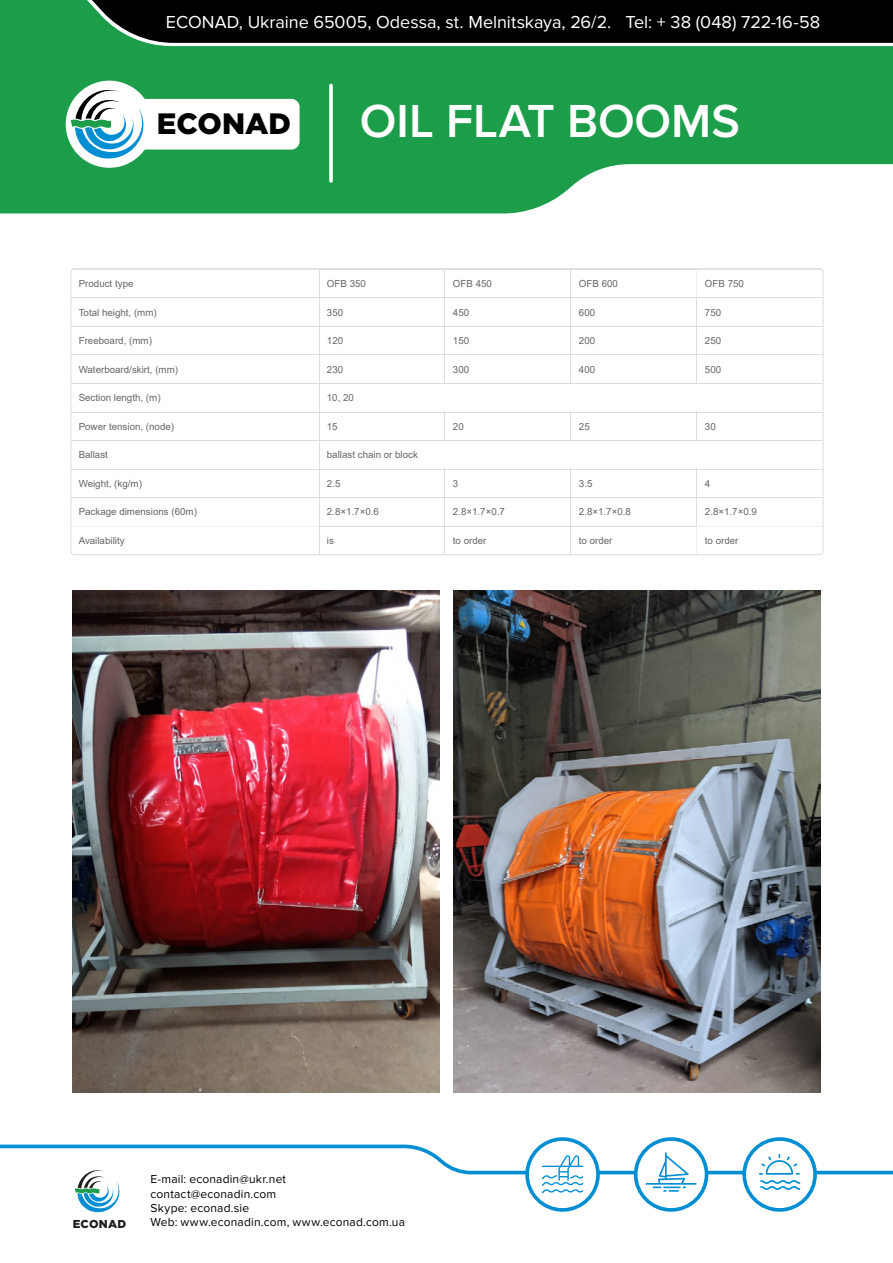
<style>
.page{position:relative;width:893px;height:1263px;background:#fff}
.page>*{position:absolute;margin:0;border:0;box-sizing:border-box;transform-origin:0 0}
.t1{font:600 48px "Proxima Nova";color:#fff}
.t2{font:900 29.4px "Gotham Pro";color:#000}
.t3{font:18px "Proxima Nova";color:#fff}
.t4{font:12px/14.4px "Proxima Nova";letter-spacing:.015em;color:#000}
.t5{font:900 11.55px "Gotham Pro";letter-spacing:.025em;color:#231f20}
.t6{font:9.75px "Arial";color:#666}
</style>
<div class="page">
<img style="left:73px;top:590px;width:366px;height:503px">
<img style="left:454px;top:590px;width:366px;height:503px">
<svg style="left:0;top:0;width:893px;height:213px;fill:#1b9d49"></svg>
<svg style="left:0;top:1144px;width:893px;height:46px"></svg>
<svg style="left:525px;top:1137px;width:75px;height:75px"></svg>
<svg style="left:634px;top:1137px;width:74px;height:75px"></svg>
<svg style="left:742px;top:1137px;width:75px;height:75px"></svg>
<svg style="left:329px;top:85px;width:4px;height:96px"></svg>
<svg style="left:75px;top:1167px;width:48px;height:46px"></svg>
<div style="left:66px;top:81px;width:87px;height:87px;background:#fff;border-radius:50%"></div>
<svg style="left:71px;top:85px;width:229px;height:76px"></svg>
<svg style="left:70px;top:268px;width:754px;height:287px"></svg>
<hr style="left:319px;top:269px;width:125px;height:1px;background:#ddd">
<hr style="left:444px;top:269px;width:126px;height:1px;background:#ddd">
<hr style="left:570px;top:269px;width:127px;height:1px;background:#ddd">
<hr style="left:319px;top:297px;width:125px;height:1px;background:#ddd">
<hr style="left:444px;top:297px;width:126px;height:1px;background:#ddd">
<hr style="left:570px;top:297px;width:127px;height:1px;background:#ddd">
<hr style="left:319px;top:326px;width:125px;height:1px;background:#ddd">
<hr style="left:444px;top:326px;width:126px;height:1px;background:#ddd">
<hr style="left:570px;top:326px;width:127px;height:1px;background:#ddd">
<hr style="left:319px;top:355px;width:125px;height:1px;background:#ddd">
<hr style="left:444px;top:355px;width:126px;height:1px;background:#ddd">
<svg style="left:444px;top:270px;width:1px;height:113px"></svg>
<hr style="left:570px;top:355px;width:127px;height:1px;background:#ddd">
<svg style="left:570px;top:270px;width:1px;height:113px"></svg>
<svg style="left:697px;top:269px;width:126px;height:114px"></svg>
<hr style="left:319px;top:383px;width:504px;height:1px;background:#ddd">
<hr style="left:319px;top:412px;width:125px;height:1px;background:#ddd">
<hr style="left:444px;top:412px;width:126px;height:1px;background:#ddd">
<svg style="left:444px;top:413px;width:1px;height:27px"></svg>
<hr style="left:570px;top:412px;width:127px;height:1px;background:#ddd">
<svg style="left:570px;top:413px;width:1px;height:27px"></svg>
<hr style="left:697px;top:412px;width:126px;height:1px;background:#ddd">
<svg style="left:697px;top:413px;width:1px;height:27px"></svg>
<hr style="left:319px;top:440px;width:504px;height:1px;background:#ddd">
<hr style="left:319px;top:469px;width:125px;height:1px;background:#ddd">
<hr style="left:444px;top:469px;width:126px;height:1px;background:#ddd">
<hr style="left:570px;top:469px;width:127px;height:1px;background:#ddd">
<hr style="left:697px;top:469px;width:126px;height:1px;background:#ddd">
<hr style="left:319px;top:497px;width:125px;height:1px;background:#ddd">
<hr style="left:444px;top:497px;width:126px;height:1px;background:#ddd">
<hr style="left:570px;top:497px;width:127px;height:1px;background:#ddd">
<hr style="left:697px;top:497px;width:126px;height:1px;background:#ddd">
<hr style="left:319px;top:526px;width:125px;height:1px;background:#ddd">
<svg style="left:71px;top:269px;width:249px;height:285px"></svg>
<hr style="left:444px;top:526px;width:126px;height:1px;background:#ddd">
<svg style="left:444px;top:470px;width:1px;height:84px"></svg>
<hr style="left:570px;top:526px;width:127px;height:1px;background:#ddd">
<svg style="left:570px;top:470px;width:1px;height:84px"></svg>
<hr style="left:697px;top:526px;width:126px;height:1px;background:#ddd">
<svg style="left:697px;top:470px;width:1px;height:84px"></svg>
<h3 class="t3" style="left:166px;top:11px;width:656px">ECONAD, Ukraine 65005, Odessa, st. Melnitskaya, 26/2. Tel: + 38 (048) 722-16-58</h3>
<h2 class="t2" style="left:157px;top:107px;width:136px">ECONAD</h2>
<h1 class="t1" style="left:360px;top:93px;width:382px">OIL FLAT BOOMS</h1>
<p class="t6" style="left:79px;top:277px;width:56px">Product type</p>
<p class="t6" style="left:327px;top:277px;width:41px">OFB 350</p>
<p class="t6" style="left:453px;top:277px;width:41px">OFB 450</p>
<p class="t6" style="left:579px;top:277px;width:41px">OFB 600</p>
<p class="t6" style="left:705px;top:277px;width:41px">OFB 750</p>
<p class="t6" style="left:79px;top:305px;width:80px">Total height, (mm)</p>
<p class="t6" style="left:327px;top:305px;width:18px">350</p>
<p class="t6" style="left:453px;top:305px;width:18px">450</p>
<p class="t6" style="left:579px;top:305px;width:18px">600</p>
<p class="t6" style="left:705px;top:305px;width:18px">750</p>
<p class="t6" style="left:79px;top:334px;width:75px">Freeboard, (mm)</p>
<p class="t6" style="left:327px;top:334px;width:18px">120</p>
<p class="t6" style="left:453px;top:334px;width:18px">150</p>
<p class="t6" style="left:579px;top:334px;width:18px">200</p>
<p class="t6" style="left:705px;top:334px;width:18px">250</p>
<p class="t6" style="left:79px;top:362px;width:101px">Waterboard/skirt, (mm)</p>
<p class="t6" style="left:327px;top:362px;width:18px">230</p>
<p class="t6" style="left:453px;top:362px;width:18px">300</p>
<p class="t6" style="left:579px;top:362px;width:18px">400</p>
<p class="t6" style="left:705px;top:362px;width:18px">500</p>
<p class="t6" style="left:79px;top:391px;width:83px">Section length, (m)</p>
<p class="t6" style="left:327px;top:391px;width:29px">10, 20</p>
<p class="t6" style="left:79px;top:419px;width:97px">Power tension, (node)</p>
<p class="t6" style="left:327px;top:419px;width:12px">15</p>
<p class="t6" style="left:453px;top:419px;width:12px">20</p>
<p class="t6" style="left:579px;top:419px;width:12px">25</p>
<p class="t6" style="left:705px;top:419px;width:12px">30</p>
<p class="t6" style="left:79px;top:448px;width:31px">Ballast</p>
<p class="t6" style="left:327px;top:448px;width:93px">ballast chain or block</p>
<p class="t6" style="left:79px;top:477px;width:65px">Weight, (kg/m)</p>
<p class="t6" style="left:327px;top:477px;width:15px">2.5</p>
<p class="t6" style="left:453px;top:477px;width:7px">3</p>
<p class="t6" style="left:579px;top:477px;width:15px">3.5</p>
<p class="t6" style="left:705px;top:477px;width:7px">4</p>
<p class="t6" style="left:79px;top:505px;width:120px">Package dimensions (60m)</p>
<p class="t6" style="left:327px;top:505px;width:54px">2.8×1.7×0.6</p>
<p class="t6" style="left:453px;top:505px;width:54px">2.8×1.7×0.7</p>
<p class="t6" style="left:579px;top:505px;width:54px">2.8×1.7×0.8</p>
<p class="t6" style="left:705px;top:505px;width:54px">2.8×1.7×0.9</p>
<p class="t6" style="left:79px;top:534px;width:47px">Availability</p>
<p class="t6" style="left:327px;top:534px;width:9px">is</p>
<p class="t6" style="left:453px;top:534px;width:35px">to order</p>
<p class="t6" style="left:579px;top:534px;width:35px">to order</p>
<p class="t6" style="left:705px;top:534px;width:35px">to order</p>
<p class="t4" style="left:150px;top:1172px;width:137px">E-mail: econadin@ukr.net contact@econadin.com<br>Skype: econad.sie</p>
<p class="t5" style="left:73px;top:1217px;width:55px">ECONAD</p>
<p class="t4" style="left:150px;top:1215px;width:256px">Web: www.econadin.com, www.econad.com.ua</p>
</div>
